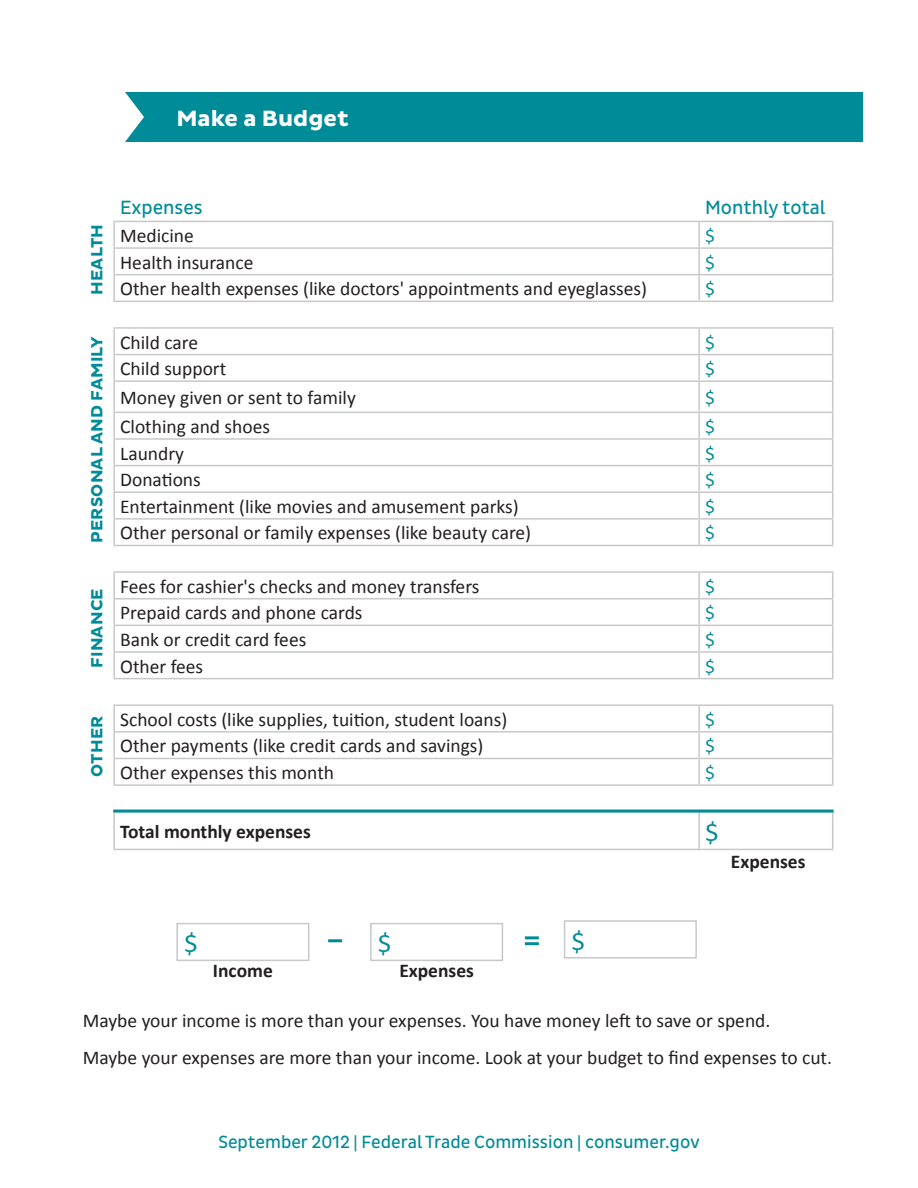
<style>
.page{position:relative;width:918px;height:1188px;background:#fff}
.page>*{position:absolute;margin:0;border:0;box-sizing:border-box;transform-origin:0 0}
.t1{font:27px "Calibri";color:#008b98}
.t2{font:700 22.5px "Pluto Sans";color:#fff}
.t3{font:19.5px/36.9px "Calibri";color:#231f20}
.t4{font:700 19.5px "Calibri";color:#231f20}
.t5{font:19.5px "Pluto Sans Cond";color:#008b98}
.t6{font:19.5px "Calibri";color:#008b98}
.t7{font:18px "Pluto Sans Cond";color:#008b98}
.t8{font:700 16.5px "Pluto Sans";letter-spacing:.015em;color:#008b98}
</style>
<div class="page">
<div style="left:57px;top:92px;width:805px;height:50px;background:#008b98"></div>
<svg style="left:57px;top:92px;width:87px;height:50px;background:#e3f2f3"></svg>
<svg style="left:176px;top:920px;width:521px;height:41px"></svg>
<hr style="left:525px;top:936px;width:14px;height:3px;background:#008b98">
<hr style="left:525px;top:942px;width:14px;height:3px;background:#008b98">
<hr style="left:328px;top:939px;width:14px;height:3px;background:#008b98">
<hr style="left:113px;top:221px;width:586px;height:1px;background:#c7c8ca">
<hr style="left:699px;top:221px;width:134px;height:1px;background:#c7c8ca">
<hr style="left:113px;top:222px;width:2px;height:25px;background:#c7c8ca">
<hr style="left:698px;top:222px;width:2px;height:25px;background:#c7c8ca">
<hr style="left:113px;top:247px;width:586px;height:2px;background:#c7c8ca">
<hr style="left:113px;top:249px;width:2px;height:25px;background:#c7c8ca">
<hr style="left:699px;top:247px;width:134px;height:2px;background:#c7c8ca">
<hr style="left:698px;top:249px;width:2px;height:25px;background:#c7c8ca">
<hr style="left:113px;top:274px;width:586px;height:1px;background:#c7c8ca">
<hr style="left:113px;top:275px;width:2px;height:26px;background:#c7c8ca">
<hr style="left:699px;top:274px;width:134px;height:1px;background:#c7c8ca">
<hr style="left:698px;top:275px;width:2px;height:26px;background:#c7c8ca">
<svg style="left:832px;top:222px;width:1px;height:79px"></svg>
<hr style="left:113px;top:301px;width:586px;height:1px;background:#c7c8ca">
<hr style="left:699px;top:301px;width:134px;height:1px;background:#c7c8ca">
<hr style="left:113px;top:327px;width:586px;height:2px;background:#c7c8ca">
<hr style="left:113px;top:329px;width:2px;height:25px;background:#c7c8ca">
<hr style="left:699px;top:327px;width:134px;height:2px;background:#c7c8ca">
<hr style="left:698px;top:329px;width:2px;height:25px;background:#c7c8ca">
<hr style="left:113px;top:354px;width:586px;height:1px;background:#c7c8ca">
<hr style="left:113px;top:355px;width:2px;height:25px;background:#c7c8ca">
<hr style="left:699px;top:354px;width:134px;height:1px;background:#c7c8ca">
<hr style="left:698px;top:355px;width:2px;height:25px;background:#c7c8ca">
<svg style="left:832px;top:329px;width:1px;height:51px"></svg>
<hr style="left:113px;top:380px;width:586px;height:2px;background:#c7c8ca">
<hr style="left:113px;top:382px;width:2px;height:30px;background:#c7c8ca">
<hr style="left:699px;top:380px;width:134px;height:2px;background:#c7c8ca">
<hr style="left:698px;top:382px;width:2px;height:30px;background:#c7c8ca">
<hr style="left:832px;top:382px;width:1px;height:30px;background:#c7c8ca">
<hr style="left:113px;top:412px;width:586px;height:1px;background:#c7c8ca">
<hr style="left:113px;top:413px;width:2px;height:25px;background:#c7c8ca">
<hr style="left:699px;top:412px;width:134px;height:1px;background:#c7c8ca">
<hr style="left:698px;top:413px;width:2px;height:25px;background:#c7c8ca">
<hr style="left:113px;top:438px;width:586px;height:2px;background:#c7c8ca">
<hr style="left:113px;top:440px;width:2px;height:25px;background:#c7c8ca">
<hr style="left:699px;top:438px;width:134px;height:2px;background:#c7c8ca">
<hr style="left:698px;top:440px;width:2px;height:25px;background:#c7c8ca">
<hr style="left:113px;top:465px;width:586px;height:1px;background:#c7c8ca">
<hr style="left:113px;top:466px;width:2px;height:25px;background:#c7c8ca">
<hr style="left:699px;top:465px;width:134px;height:1px;background:#c7c8ca">
<hr style="left:698px;top:466px;width:2px;height:25px;background:#c7c8ca">
<hr style="left:113px;top:491px;width:586px;height:2px;background:#c7c8ca">
<hr style="left:113px;top:493px;width:2px;height:25px;background:#c7c8ca">
<hr style="left:699px;top:491px;width:134px;height:2px;background:#c7c8ca">
<hr style="left:698px;top:493px;width:2px;height:25px;background:#c7c8ca">
<hr style="left:113px;top:518px;width:586px;height:2px;background:#c7c8ca">
<hr style="left:113px;top:520px;width:2px;height:25px;background:#c7c8ca">
<hr style="left:699px;top:518px;width:134px;height:2px;background:#c7c8ca">
<hr style="left:698px;top:520px;width:2px;height:25px;background:#c7c8ca">
<svg style="left:832px;top:413px;width:1px;height:132px"></svg>
<hr style="left:113px;top:545px;width:586px;height:1px;background:#c7c8ca">
<hr style="left:699px;top:545px;width:134px;height:1px;background:#c7c8ca">
<hr style="left:113px;top:571px;width:586px;height:2px;background:#c7c8ca">
<hr style="left:113px;top:573px;width:2px;height:25px;background:#c7c8ca">
<hr style="left:699px;top:571px;width:134px;height:2px;background:#c7c8ca">
<hr style="left:698px;top:573px;width:2px;height:25px;background:#c7c8ca">
<hr style="left:113px;top:598px;width:586px;height:1px;background:#c7c8ca">
<hr style="left:113px;top:599px;width:2px;height:26px;background:#c7c8ca">
<hr style="left:699px;top:598px;width:134px;height:1px;background:#c7c8ca">
<hr style="left:698px;top:599px;width:2px;height:26px;background:#c7c8ca">
<hr style="left:113px;top:625px;width:586px;height:1px;background:#c7c8ca">
<hr style="left:113px;top:626px;width:2px;height:25px;background:#c7c8ca">
<hr style="left:699px;top:625px;width:134px;height:1px;background:#c7c8ca">
<hr style="left:698px;top:626px;width:2px;height:25px;background:#c7c8ca">
<hr style="left:113px;top:651px;width:586px;height:2px;background:#c7c8ca">
<hr style="left:113px;top:653px;width:2px;height:25px;background:#c7c8ca">
<hr style="left:699px;top:651px;width:134px;height:2px;background:#c7c8ca">
<hr style="left:698px;top:653px;width:2px;height:25px;background:#c7c8ca">
<svg style="left:832px;top:573px;width:1px;height:105px"></svg>
<hr style="left:113px;top:678px;width:586px;height:1px;background:#c7c8ca">
<hr style="left:699px;top:678px;width:134px;height:1px;background:#c7c8ca">
<hr style="left:113px;top:704px;width:586px;height:2px;background:#c7c8ca">
<hr style="left:113px;top:706px;width:2px;height:25px;background:#c7c8ca">
<hr style="left:699px;top:704px;width:134px;height:2px;background:#c7c8ca">
<hr style="left:698px;top:706px;width:2px;height:25px;background:#c7c8ca">
<hr style="left:113px;top:731px;width:586px;height:2px;background:#c7c8ca">
<hr style="left:113px;top:733px;width:2px;height:25px;background:#c7c8ca">
<hr style="left:699px;top:731px;width:134px;height:2px;background:#c7c8ca">
<hr style="left:698px;top:733px;width:2px;height:25px;background:#c7c8ca">
<hr style="left:113px;top:758px;width:586px;height:1px;background:#c7c8ca">
<hr style="left:113px;top:759px;width:2px;height:25px;background:#c7c8ca">
<hr style="left:699px;top:758px;width:134px;height:1px;background:#c7c8ca">
<hr style="left:698px;top:759px;width:2px;height:25px;background:#c7c8ca">
<svg style="left:832px;top:706px;width:1px;height:78px"></svg>
<hr style="left:113px;top:784px;width:586px;height:2px;background:#c7c8ca">
<hr style="left:699px;top:784px;width:134px;height:2px;background:#c7c8ca">
<hr style="left:113px;top:812px;width:2px;height:37px;background:#c7c8ca">
<hr style="left:698px;top:812px;width:2px;height:37px;background:#c7c8ca">
<hr style="left:832px;top:812px;width:1px;height:37px;background:#c7c8ca">
<hr style="left:113px;top:849px;width:586px;height:1px;background:#c7c8ca">
<hr style="left:699px;top:849px;width:134px;height:1px;background:#c7c8ca">
<hr style="left:113px;top:810px;width:721px;height:3px;background:#008b98">
<h2 class="t2" style="left:176px;top:105px;width:174px">Make a Budget</h2>
<p class="t5" style="left:120px;top:196px;width:84px">Expenses</p>
<p class="t5" style="left:705px;top:196px;width:122px">Monthly total</p>
<p class="t8" style="left:87px;top:295px;width:72px;rotate:-90deg">HEALTH</p>
<p class="t3" style="left:120px;top:217px;width:75px">Medicine</p>
<p class="t6" style="left:705px;top:223px;width:11px">$</p>
<p class="t3" style="left:120px;top:244px;width:135px">Health insurance</p>
<p class="t6" style="left:705px;top:250px;width:11px">$</p>
<p class="t3" style="left:120px;top:270px;width:529px">Other health expenses (like doctors' appointments and eyeglasses)</p>
<p class="t6" style="left:705px;top:277px;width:11px">$</p>
<p class="t3" style="left:120px;top:324px;width:79px">Child care</p>
<p class="t6" style="left:705px;top:330px;width:11px">$</p>
<p class="t3" style="left:120px;top:350px;width:108px">Child support</p>
<p class="t6" style="left:705px;top:356px;width:11px">$</p>
<p class="t3" style="left:120px;top:379px;width:237px">Money given or sent to family</p>
<p class="t6" style="left:705px;top:385px;width:11px">$</p>
<p class="t3" style="left:120px;top:408px;width:151px">Clothing and shoes</p>
<p class="t6" style="left:705px;top:414px;width:11px">$</p>
<p class="t3" style="left:120px;top:435px;width:65px">Laundry</p>
<p class="t6" style="left:705px;top:441px;width:11px">$</p>
<p class="t3" style="left:120px;top:461px;width:82px">Donations</p>
<p class="t6" style="left:705px;top:467px;width:11px">$</p>
<p class="t3" style="left:120px;top:488px;width:400px">Entertainment (like movies and amusement parks)</p>
<p class="t6" style="left:705px;top:494px;width:11px">$</p>
<p class="t3" style="left:120px;top:515px;width:413px">Other personal or family expenses (like beauty care)</p>
<p class="t6" style="left:705px;top:521px;width:11px">$</p>
<p class="t3" style="left:120px;top:568px;width:361px">Fees for cashier's checks and money transfers</p>
<p class="t6" style="left:705px;top:574px;width:11px">$</p>
<p class="t3" style="left:120px;top:594px;width:244px">Prepaid cards and phone cards</p>
<p class="t6" style="left:705px;top:601px;width:11px">$</p>
<p class="t3" style="left:120px;top:621px;width:188px">Bank or credit card fees</p>
<p class="t6" style="left:705px;top:627px;width:11px">$</p>
<p class="t3" style="left:120px;top:648px;width:85px">Other fees</p>
<p class="t6" style="left:705px;top:654px;width:11px">$</p>
<p class="t3" style="left:120px;top:701px;width:389px">School costs (like supplies, tuition, student loans)</p>
<p class="t6" style="left:705px;top:707px;width:11px">$</p>
<p class="t3" style="left:120px;top:728px;width:365px">Other payments (like credit cards and savings)</p>
<p class="t6" style="left:705px;top:734px;width:11px">$</p>
<p class="t3" style="left:120px;top:754px;width:215px">Other expenses this month</p>
<p class="t6" style="left:705px;top:760px;width:11px">$</p>
<p class="t8" style="left:87px;top:543px;width:208px;rotate:-90deg">PERSONAL AND FAMILY</p>
<p class="t8" style="left:87px;top:668px;width:81px;rotate:-90deg">FINANCE</p>
<p class="t8" style="left:87px;top:777px;width:63px;rotate:-90deg">OTHER</p>
<p class="t4" style="left:120px;top:819px;width:192px">Total monthly expenses</p>
<p class="t1" style="left:705px;top:815px;width:15px">$</p>
<p class="t4" style="left:731px;top:849px;width:76px">Expenses</p>
<p class="t1" style="left:184px;top:926px;width:15px">$</p>
<p class="t1" style="left:378px;top:926px;width:15px">$</p>
<p class="t1" style="left:572px;top:924px;width:15px">$</p>
<p class="t4" style="left:213px;top:958px;width:61px">Income</p>
<p class="t4" style="left:399px;top:958px;width:76px">Expenses</p>
<p class="t3" style="left:83px;top:1002px;width:751px">Maybe your income is more than your expenses. You have money left to save or spend.<br>Maybe your expenses are more than your income. Look at your budget to find expenses to cut.</p>
<p class="t7" style="left:218px;top:1131px;width:483px">September 2012 | Federal Trade Commission | consumer.gov</p>
</div>
